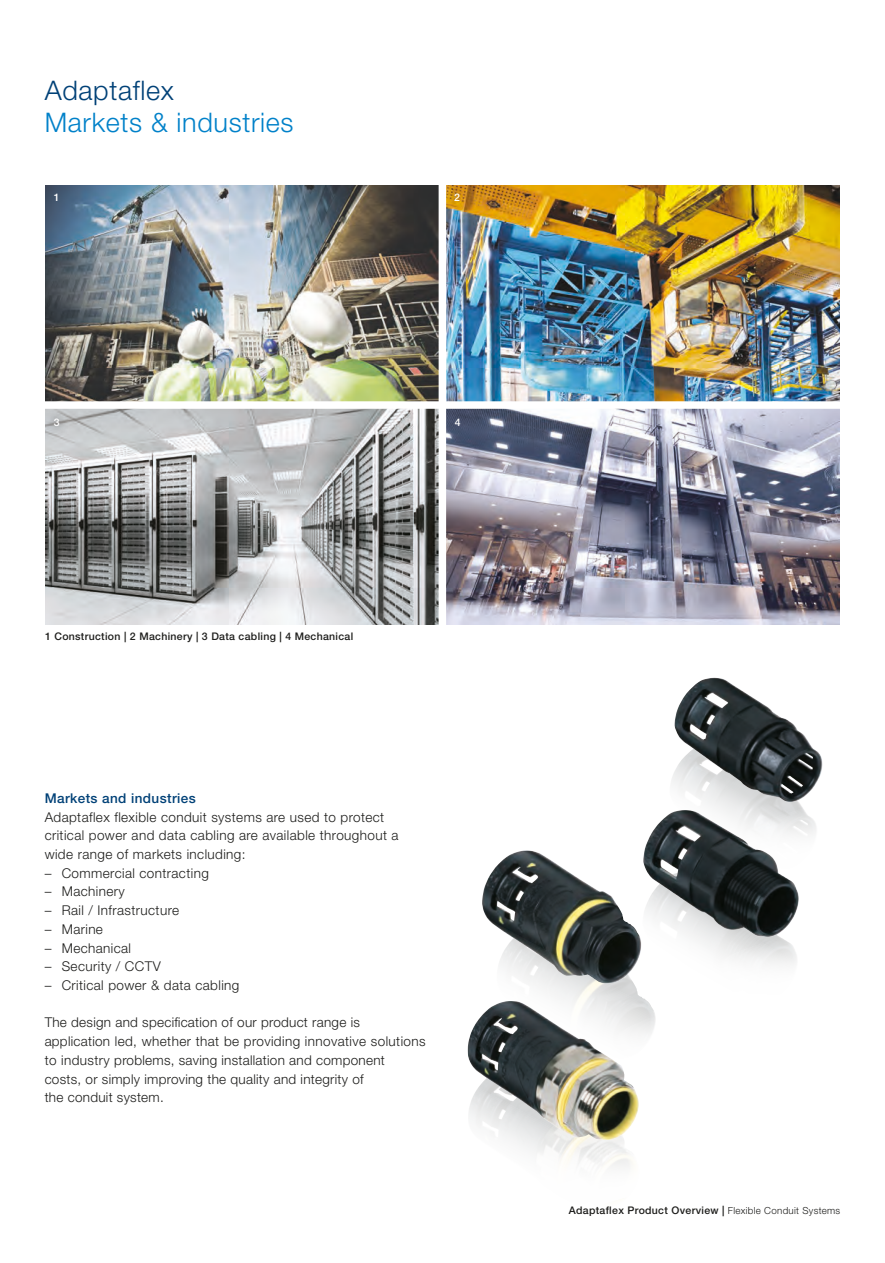
<style>
.page{position:relative;width:885px;height:1263px;background:#fff}
.page>*{position:absolute;margin:0;border:0;box-sizing:border-box;transform-origin:0 0}
.t1{font:300 27px "Helvetica Neue LT Pro";letter-spacing:.025em;color:#0081c9}
.t2{font:300 27px "Helvetica Neue LT Pro";letter-spacing:.025em;color:#004177}
.t3{font:300 13.5px/18.8px "Helvetica Neue LT Pro";letter-spacing:.03em;color:#1d1d1b}
.t4{font:500 13.5px "Helvetica Neue LT Pro";letter-spacing:.03em;color:#004177}
.t5{font:500 10.5px "Helvetica Neue LT Pro";letter-spacing:.03em;color:#1d1d1b}
.t6{font:500 10.5px "Helvetica Neue LT Pro";color:#fff}
.s1{font-weight:300;font-size:9.75px}
</style>
<div class="page">
<img style="left:692px;top:678px;width:46px;height:10px">
<svg style="left:482px;top:688px;width:341px;height:480px"></svg>
<img style="left:467px;top:1001px;width:171px;height:139px">
<img style="left:446px;top:409px;width:393px;height:215px">
<img style="left:45px;top:185px;width:393px;height:216px">
<hr style="left:884px;top:0;width:1px;height:1263px;background:#1d1d1b">
<img style="left:446px;top:185px;width:393px;height:216px">
<svg style="left:45px;top:409px;width:393px;height:215px;background:#a4a6a7"></svg>
<div style="left:444px;top:183px;width:26px;height:30px;background:#1d1d1b;opacity:.5"></div>
<svg style="left:46px;top:409px;width:23px;height:26px"></svg>
<h1 class="t2" style="left:45px;top:74px;width:131px">Adaptaflex</h1>
<h1 class="t1" style="left:45px;top:105px;width:250px">Markets &amp; industries</h1>
<p class="t6" style="left:54px;top:191px;width:7px">1</p>
<p class="t6" style="left:454px;top:191px;width:7px">2</p>
<p class="t6" style="left:54px;top:416px;width:7px">3</p>
<p class="t6" style="left:455px;top:416px;width:7px">4</p>
<p class="t5" style="left:45px;top:630px;width:310px">1 Construction | 2 Machinery | 3 Data cabling | 4 Mechanical</p>
<p class="t4" style="left:45px;top:790px;width:153px">Markets and industries</p>
<p class="t3" style="left:45px;top:807px;width:355px">Adaptaflex flexible conduit systems are used to protect critical power and data cabling are available throughout a wide range of markets including:</p>
<p class="t3" style="left:45px;top:863px;width:166px">– Commercial contracting</p>
<p class="t3" style="left:45px;top:882px;width:82px">– Machinery</p>
<p class="t3" style="left:45px;top:901px;width:136px">– Rail / Infrastructure</p>
<p class="t3" style="left:45px;top:919px;width:60px">– Marine</p>
<p class="t3" style="left:45px;top:938px;width:88px">– Mechanical</p>
<p class="t3" style="left:45px;top:957px;width:117px">– Security / CCTV</p>
<p class="t3" style="left:45px;top:975px;width:196px">– Critical power &amp; data cabling</p>
<p class="t3" style="left:45px;top:1013px;width:382px">The design and specification of our product range is application led, whether that be providing innovative solutions to industry problems, saving installation and component<br>costs, or simply improving the quality and integrity of<br>the conduit system.</p>
<p class="t5" style="left:568px;top:1204px;width:273px">Adaptaflex Product Overview | <span class="s1">Flexible Conduit Systems</span></p>
</div>
